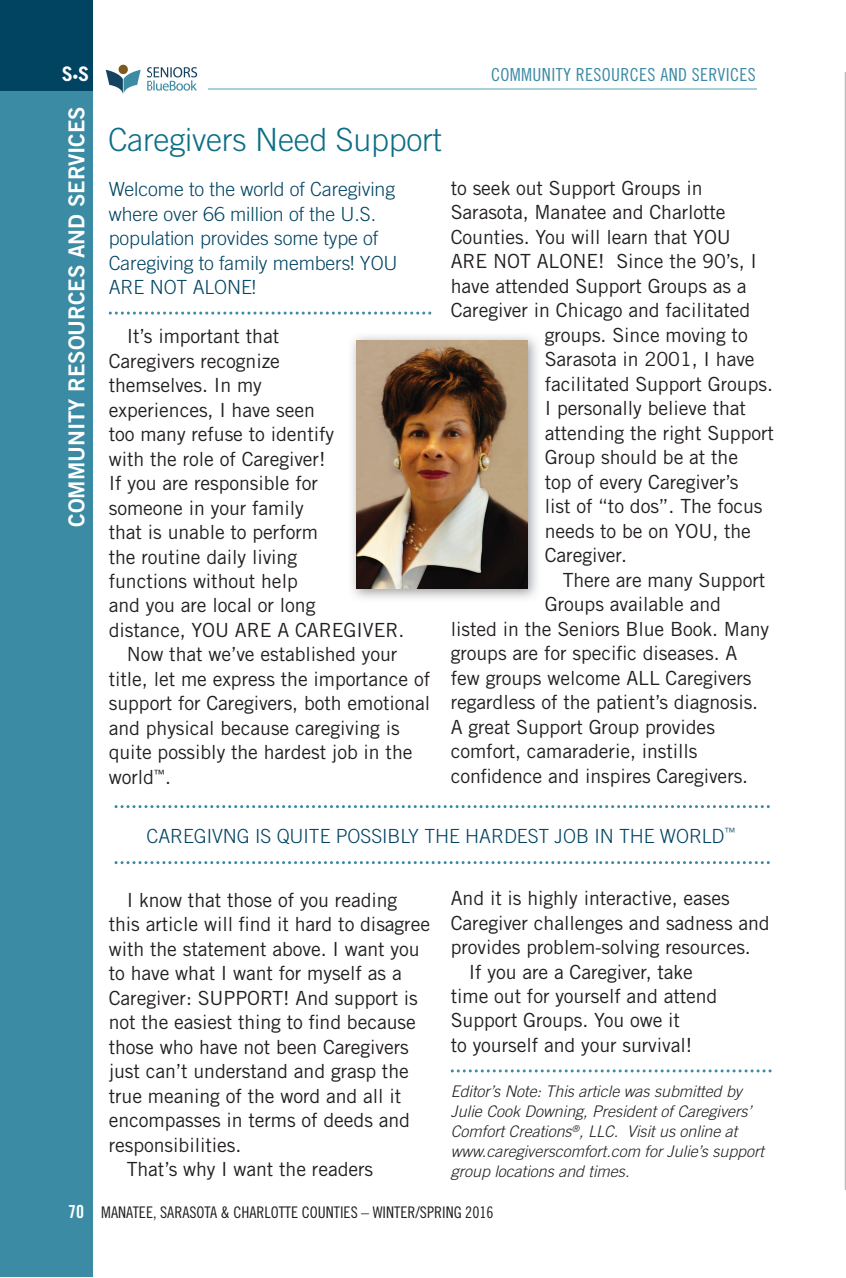
<style>
.page{position:relative;width:846px;height:1278px;background:#fff}
.page>*{position:absolute;margin:0;border:0;box-sizing:border-box;transform-origin:0 0}
.t1{font:300 32px "Trade Gothic";letter-spacing:-.005em;color:#0c6e87}
.t2{font:22px "Trade Gothic LT Std Bd 2";color:#fff}
.t3{font:700 20px "Trade Gothic LT Std";color:#fff}
.t4{font:19.6px "Trade Gothic LT Std";letter-spacing:-.005em;color:#231f20}
.t5{font:300 19.6px/24.4px "Trade Gothic";letter-spacing:-.005em;color:#004462}
.t6{font:18px "Trade Gothic LT Std Cn 18";letter-spacing:.02em;color:#3b8ba4}
.t7{font:italic 300 16px/20px "Trade Gothic";color:#231f20}
.t8{font:16px "Trade Gothic LT Std Cn 18";color:#231f20}
.s1{font-size:12px}
.s2{font-family:"Trade Gothic LT Std Bd Cn 20";font-size:18px;color:#fff}
</style>
<div class="page">
<hr style="left:208px;top:88px;width:549px;height:2px;background:#a7cfdc">
<div style="left:0;top:0;width:92px;height:1277px;background:#3b8ba4"></div>
<div style="left:0;top:0;width:92px;height:90px;background:#004462"></div>
<img style="left:105px;top:64px;width:93px;height:30px">
<svg style="left:845px;top:72px;width:1px;height:1118px"></svg>
<svg style="left:109px;top:312px;width:322px;height:3px"></svg>
<svg style="left:451px;top:1069px;width:321px;height:3px"></svg>
<img style="left:352px;top:336px;width:185px;height:263px">
<img style="left:356px;top:341px;width:171px;height:247px">
<svg style="left:115px;top:805px;width:655px;height:3px"></svg>
<svg style="left:115px;top:861px;width:655px;height:3px"></svg>
<p class="t3" style="left:62px;top:62px;width:29px">S<span class="s1">•</span>S</p>
<p class="t6" style="left:491px;top:64px;width:266px">COMMUNITY RESOURCES AND SERVICES</p>
<p class="t2" style="left:63px;top:527px;width:422px;rotate:-90deg">COMMUNITY RESOURCES AND SERVICES</p>
<h1 class="t1" style="left:108px;top:121px;width:335px">Caregivers Need Support</h1>
<p class="t5" style="left:109px;top:177px;width:290px">Welcome to the world of Caregiving where over 66 million of the U.S. population provides some type of<br>Caregiving to family members! YOU<br>ARE NOT ALONE!</p>
<p class="t4" style="left:127px;top:324px;width:154px">It’s important that</p>
<p class="t4" style="left:109px;top:349px;width:173px">Caregivers recognize</p>
<p class="t4" style="left:109px;top:373px;width:155px">themselves. In my</p>
<p class="t4" style="left:109px;top:398px;width:208px">experiences, I have seen</p>
<p class="t4" style="left:109px;top:422px;width:227px">too many refuse to identify</p>
<p class="t4" style="left:109px;top:447px;width:218px">with the role of Caregiver!</p>
<p class="t4" style="left:109px;top:471px;width:211px">If you are responsible for</p>
<p class="t4" style="left:109px;top:496px;width:196px">someone in your family</p>
<p class="t4" style="left:109px;top:520px;width:211px">that is unable to perform</p>
<p class="t4" style="left:109px;top:545px;width:190px">the routine daily living</p>
<p class="t4" style="left:109px;top:569px;width:191px">functions without help</p>
<p class="t4" style="left:109px;top:594px;width:208px">and you are local or long</p>
<p class="t4" style="left:109px;top:618px;width:297px">distance, YOU ARE A CAREGIVER.</p>
<p class="t4" style="left:127px;top:643px;width:272px">Now that we’ve established your</p>
<p class="t4" style="left:109px;top:667px;width:323px">title, let me express the importance of</p>
<p class="t4" style="left:109px;top:692px;width:323px">support for Caregivers, both emotional</p>
<p class="t4" style="left:109px;top:716px;width:292px">and physical because caregiving is</p>
<p class="t4" style="left:109px;top:741px;width:305px">quite possibly the hardest job in the</p>
<p class="t4" style="left:109px;top:765px;width:64px">world<sup>™</sup>.</p>
<p class="t4" style="left:451px;top:176px;width:253px">to seek out Support Groups in</p>
<p class="t4" style="left:451px;top:200px;width:276px">Sarasota, Manatee and Charlotte</p>
<p class="t4" style="left:451px;top:225px;width:282px">Counties. You will learn that YOU</p>
<p class="t4" style="left:451px;top:249px;width:308px">ARE NOT ALONE! Since the 90’s, I</p>
<p class="t4" style="left:451px;top:274px;width:297px">have attended Support Groups as a</p>
<p class="t4" style="left:451px;top:298px;width:301px">Caregiver in Chicago and facilitated</p>
<p class="t4" style="left:545px;top:323px;width:204px">groups. Since moving to</p>
<p class="t4" style="left:545px;top:347px;width:211px">Sarasota in 2001, I have</p>
<p class="t4" style="left:545px;top:372px;width:230px">facilitated Support Groups.</p>
<p class="t4" style="left:545px;top:396px;width:203px">I personally believe that</p>
<p class="t4" style="left:545px;top:421px;width:231px">attending the right Support</p>
<p class="t4" style="left:545px;top:445px;width:195px">Group should be at the</p>
<p class="t4" style="left:545px;top:470px;width:195px">top of every Caregiver’s</p>
<p class="t4" style="left:545px;top:494px;width:219px">list of “to dos”. The focus</p>
<p class="t4" style="left:545px;top:519px;width:208px">needs to be on YOU, the</p>
<p class="t4" style="left:545px;top:543px;width:84px">Caregiver.</p>
<p class="t4" style="left:563px;top:568px;width:204px">There are many Support</p>
<p class="t4" style="left:545px;top:592px;width:178px">Groups available and</p>
<p class="t4" style="left:451px;top:617px;width:320px">listed in the Seniors Blue Book. Many</p>
<p class="t4" style="left:451px;top:641px;width:288px">groups are for specific diseases. A</p>
<p class="t4" style="left:451px;top:666px;width:302px">few groups welcome ALL Caregivers</p>
<p class="t4" style="left:451px;top:690px;width:309px">regardless of the patient’s diagnosis.</p>
<p class="t4" style="left:451px;top:715px;width:266px">A great Support Group provides</p>
<p class="t4" style="left:451px;top:739px;width:248px">comfort, camaraderie, instills</p>
<p class="t4" style="left:451px;top:764px;width:299px">confidence and inspires Caregivers.</p>
<p class="t5" style="left:147px;top:823px;width:591px">CAREGIVNG IS QUITE POSSIBLY THE HARDEST JOB IN THE WORLD<sup>™</sup></p>
<p class="t4" style="left:127px;top:888px;width:272px">I know that those of you reading</p>
<p class="t4" style="left:109px;top:912px;width:323px">this article will find it hard to disagree</p>
<p class="t4" style="left:109px;top:937px;width:312px">with the statement above. I want you</p>
<p class="t4" style="left:109px;top:961px;width:294px">to have what I want for myself as a</p>
<p class="t4" style="left:109px;top:986px;width:311px">Caregiver: SUPPORT! And support is</p>
<p class="t4" style="left:109px;top:1010px;width:309px">not the easiest thing to find because</p>
<p class="t4" style="left:109px;top:1035px;width:302px">those who have not been Caregivers</p>
<p class="t4" style="left:109px;top:1059px;width:302px">just can’t understand and grasp the</p>
<p class="t4" style="left:109px;top:1084px;width:294px">true meaning of the word and all it</p>
<p class="t4" style="left:109px;top:1108px;width:303px">encompasses in terms of deeds and</p>
<p class="t4" style="left:109px;top:1133px;width:134px">responsibilities.</p>
<p class="t4" style="left:127px;top:1157px;width:248px">That’s why I want the readers</p>
<p class="t4" style="left:451px;top:886px;width:280px">And it is highly interactive, eases</p>
<p class="t4" style="left:451px;top:911px;width:321px">Caregiver challenges and sadness and</p>
<p class="t4" style="left:451px;top:935px;width:302px">provides problem-solving resources.</p>
<p class="t4" style="left:469px;top:960px;width:226px">If you are a Caregiver, take</p>
<p class="t4" style="left:451px;top:984px;width:268px">time out for yourself and attend</p>
<p class="t4" style="left:451px;top:1009px;width:231px">Support Groups. You owe it</p>
<p class="t4" style="left:451px;top:1033px;width:243px">to yourself and your survival!</p>
<p class="t7" style="left:451px;top:1081px;width:315px">Editor’s Note: This article was submitted by Julie Cook Downing, President of Caregivers’ Comfort Creations<sup>®</sup>, LLC. Visit us online at www.caregiverscomfort.com for Julie’s support group locations and times.</p>
<p class="t8" style="left:68px;top:1203px;width:427px"><span class="s2">70</span> MANATEE, SARASOTA &amp; CHARLOTTE COUNTIES – WINTER/SPRING 2016</p>
</div>
